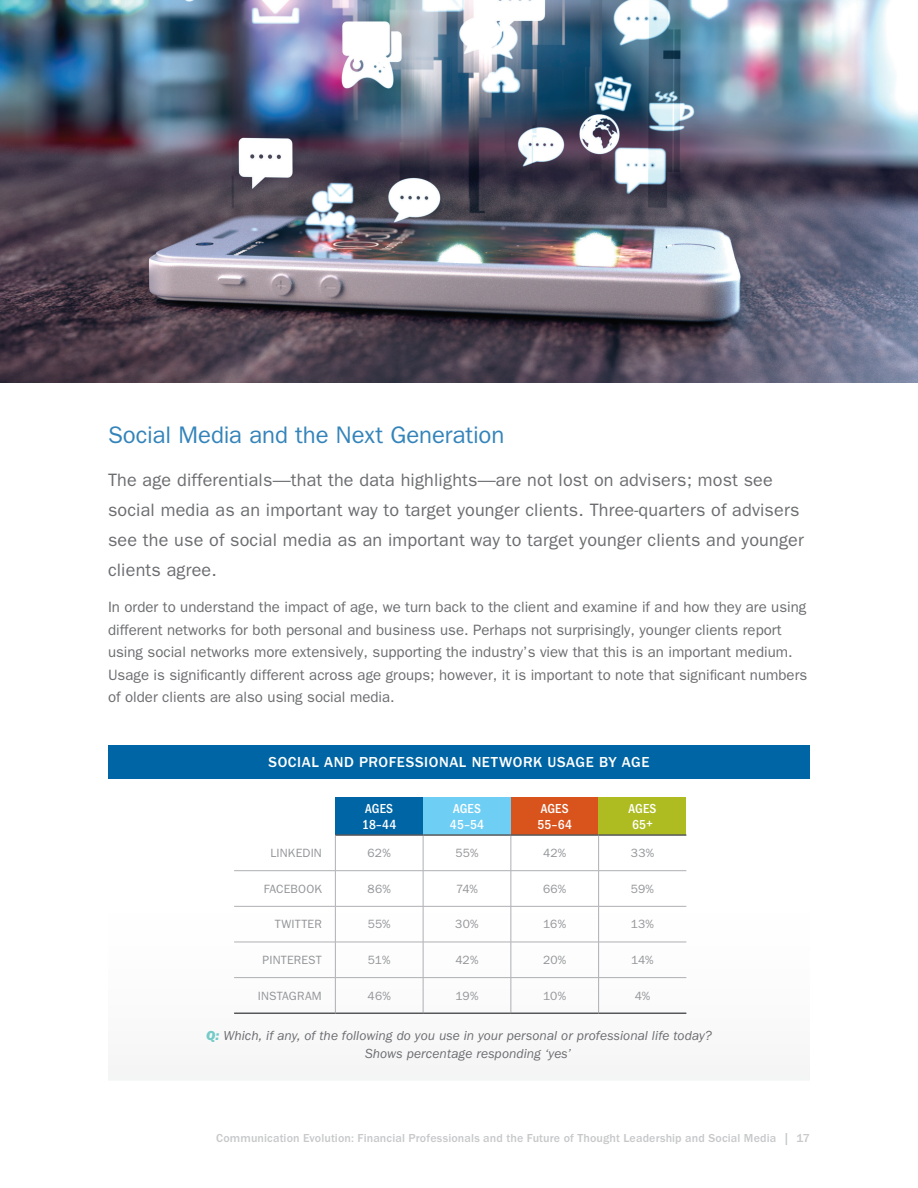
<style>
.page{position:relative;width:918px;height:1188px;background:#fff}
.page>*{position:absolute;margin:0;border:0;box-sizing:border-box;transform-origin:0 0}
.t1{font:24px "ITC Franklin Gothic Std";letter-spacing:-.005em;color:#3484ba}
.t2{font:18px/30px "ITC Franklin Gothic Std";letter-spacing:.01em;color:#6c6d70}
.t3{font:15px/22.5px "ITC Franklin Gothic Std";color:#6c6d70}
.t4{font:500 15px "ITC Franklin Gothic Std";letter-spacing:.035em;color:#fff}
.t5{font:italic 13.5px/18px "ITC Franklin Gothic Std";letter-spacing:.005em;color:#6c6d70}
.t6{font:500 condensed 13.5px/16.5px "ITC Franklin Gothic Std";letter-spacing:.015em;color:#fff}
.t7{font:12px "ITC Franklin Gothic Std";letter-spacing:.015em;color:#939598}
.t8{font:500 12px "ITC Franklin Gothic Std";letter-spacing:.01em;color:#c7c8ca}
.s1{font-family:"ITC Franklin Gothic Std Hvy It";font-style:normal;color:#73cac7}
</style>
<div class="page">
<div style="left:335px;top:797px;width:88px;height:38px;background:#0065a4"></div>
<div style="left:423px;top:797px;width:88px;height:38px;background:#6fcef4"></div>
<div style="left:511px;top:797px;width:88px;height:38px;background:#d9531c"></div>
<div style="left:599px;top:797px;width:87px;height:38px;background:#aebc21"></div>
<hr style="left:335px;top:870px;width:88px;height:1px;background:#aeafb3">
<hr style="left:423px;top:870px;width:88px;height:1px;background:#aeafb3">
<hr style="left:511px;top:870px;width:88px;height:1px;background:#aeafb3">
<hr style="left:599px;top:870px;width:87px;height:1px;background:#aeafb3">
<hr style="left:335px;top:906px;width:88px;height:1px;background:#aeafb3">
<hr style="left:423px;top:906px;width:88px;height:1px;background:#aeafb3">
<hr style="left:511px;top:906px;width:88px;height:1px;background:#aeafb3">
<hr style="left:599px;top:906px;width:87px;height:1px;background:#aeafb3">
<hr style="left:423px;top:836px;width:1px;height:35px;background:#aeafb3">
<hr style="left:423px;top:871px;width:1px;height:35px;background:#aeafb3">
<hr style="left:423px;top:907px;width:1px;height:35px;background:#aeafb3">
<hr style="left:423px;top:942px;width:1px;height:35px;background:#aeafb3">
<hr style="left:423px;top:978px;width:1px;height:35px;background:#aeafb3">
<hr style="left:511px;top:836px;width:1px;height:35px;background:#aeafb3">
<hr style="left:511px;top:871px;width:1px;height:35px;background:#aeafb3">
<hr style="left:511px;top:907px;width:1px;height:35px;background:#aeafb3">
<hr style="left:511px;top:942px;width:1px;height:35px;background:#aeafb3">
<hr style="left:511px;top:978px;width:1px;height:35px;background:#aeafb3">
<hr style="left:335px;top:977px;width:88px;height:1px;background:#aeafb3">
<hr style="left:423px;top:977px;width:88px;height:1px;background:#aeafb3">
<hr style="left:511px;top:977px;width:88px;height:1px;background:#aeafb3">
<hr style="left:599px;top:977px;width:87px;height:1px;background:#aeafb3">
<hr style="left:335px;top:942px;width:88px;height:1px;background:#aeafb3">
<hr style="left:423px;top:942px;width:88px;height:1px;background:#aeafb3">
<hr style="left:511px;top:942px;width:88px;height:1px;background:#aeafb3">
<hr style="left:599px;top:942px;width:87px;height:1px;background:#aeafb3">
<hr style="left:598px;top:836px;width:1px;height:35px;background:#aeafb3">
<hr style="left:598px;top:871px;width:1px;height:35px;background:#aeafb3">
<hr style="left:598px;top:907px;width:1px;height:35px;background:#aeafb3">
<hr style="left:598px;top:942px;width:1px;height:35px;background:#aeafb3">
<hr style="left:598px;top:978px;width:1px;height:35px;background:#aeafb3">
<hr style="left:335px;top:834px;width:88px;height:2px;background:#57585a">
<hr style="left:423px;top:834px;width:88px;height:2px;background:#57585a">
<hr style="left:511px;top:834px;width:88px;height:2px;background:#57585a">
<hr style="left:599px;top:834px;width:87px;height:2px;background:#57585a">
<hr style="left:335px;top:836px;width:1px;height:35px;background:#aeafb3">
<hr style="left:335px;top:871px;width:1px;height:35px;background:#aeafb3">
<hr style="left:335px;top:907px;width:1px;height:35px;background:#aeafb3">
<hr style="left:335px;top:942px;width:1px;height:35px;background:#aeafb3">
<hr style="left:335px;top:978px;width:1px;height:35px;background:#aeafb3">
<hr style="left:234px;top:1013px;width:101px;height:1px;background:#57585a">
<hr style="left:335px;top:1013px;width:88px;height:1px;background:#57585a">
<hr style="left:423px;top:1013px;width:88px;height:1px;background:#57585a">
<hr style="left:511px;top:1013px;width:88px;height:1px;background:#57585a">
<hr style="left:599px;top:1013px;width:87px;height:1px;background:#57585a">
<hr style="left:234px;top:977px;width:101px;height:1px;background:#aeafb3">
<hr style="left:234px;top:942px;width:101px;height:1px;background:#aeafb3">
<hr style="left:234px;top:906px;width:101px;height:1px;background:#aeafb3">
<hr style="left:234px;top:870px;width:101px;height:1px;background:#aeafb3">
<div style="left:108px;top:745px;width:702px;height:34px;background:#0065a4"></div>
<img style="left:0;top:0;width:918px;height:383px">
<h1 class="t1" style="left:108px;top:421px;width:398px">Social Media and the Next Generation</h1>
<p class="t2" style="left:108px;top:465px;width:697px">The age differentials—that the data highlights—are not lost on advisers; most see social media as an important way to target younger clients. Three-quarters of advisers see the use of social media as an important way to target younger clients and younger clients agree.</p>
<p class="t3" style="left:108px;top:596px;width:701px">In order to understand the impact of age, we turn back to the client and examine if and how they are using different networks for both personal and business use. Perhaps not surprisingly, younger clients report using social networks more extensively, supporting the industry’s view that this is an important medium.<br>Usage is significantly different across age groups; however, it is important to note that significant numbers of older clients are also using social media.</p>
<p class="t4" style="left:269px;top:754px;width:382px">SOCIAL AND PROFESSIONAL NETWORK USAGE BY AGE</p>
<p class="t6" style="left:362px;top:800px;width:36px">AGES<br>18–44</p>
<p class="t6" style="left:450px;top:800px;width:36px">AGES<br>45–54</p>
<p class="t6" style="left:538px;top:800px;width:36px">AGES<br>55–64</p>
<p class="t6" style="left:629px;top:800px;width:29px">AGES<br>65+</p>
<p class="t7" style="left:270px;top:846px;width:53px">LINKEDIN</p>
<p class="t7" style="left:368px;top:846px;width:25px">62%</p>
<p class="t7" style="left:456px;top:846px;width:24px">55%</p>
<p class="t7" style="left:543px;top:846px;width:24px">42%</p>
<p class="t7" style="left:631px;top:846px;width:25px">33%</p>
<p class="t7" style="left:264px;top:882px;width:60px">FACEBOOK</p>
<p class="t7" style="left:368px;top:882px;width:25px">86%</p>
<p class="t7" style="left:456px;top:882px;width:23px">74%</p>
<p class="t7" style="left:543px;top:882px;width:25px">66%</p>
<p class="t7" style="left:631px;top:882px;width:25px">59%</p>
<p class="t7" style="left:275px;top:917px;width:49px">TWITTER</p>
<p class="t7" style="left:368px;top:917px;width:24px">55%</p>
<p class="t7" style="left:455px;top:917px;width:25px">30%</p>
<p class="t7" style="left:543px;top:917px;width:24px">16%</p>
<p class="t7" style="left:631px;top:917px;width:25px">13%</p>
<p class="t7" style="left:263px;top:953px;width:61px">PINTEREST</p>
<p class="t7" style="left:368px;top:953px;width:24px">51%</p>
<p class="t7" style="left:456px;top:953px;width:24px">42%</p>
<p class="t7" style="left:543px;top:953px;width:25px">20%</p>
<p class="t7" style="left:631px;top:953px;width:24px">14%</p>
<p class="t7" style="left:258px;top:989px;width:66px">INSTAGRAM</p>
<p class="t7" style="left:368px;top:989px;width:25px">46%</p>
<p class="t7" style="left:455px;top:989px;width:25px">19%</p>
<p class="t7" style="left:543px;top:989px;width:24px">10%</p>
<p class="t7" style="left:635px;top:989px;width:17px">4%</p>
<p class="t5" style="left:365px;top:1027px;width:348px;text-indent:-159px"><span class="s1">Q:</span> Which, if any, of the following do you use in your personal or professional life today?<br>Shows percentage responding ‘yes’</p>
<p class="t8" style="left:216px;top:1131px;width:595px">Communication Evolution: Financial Professionals and the Future of Thought Leadership and Social Media | 17</p>
</div>
